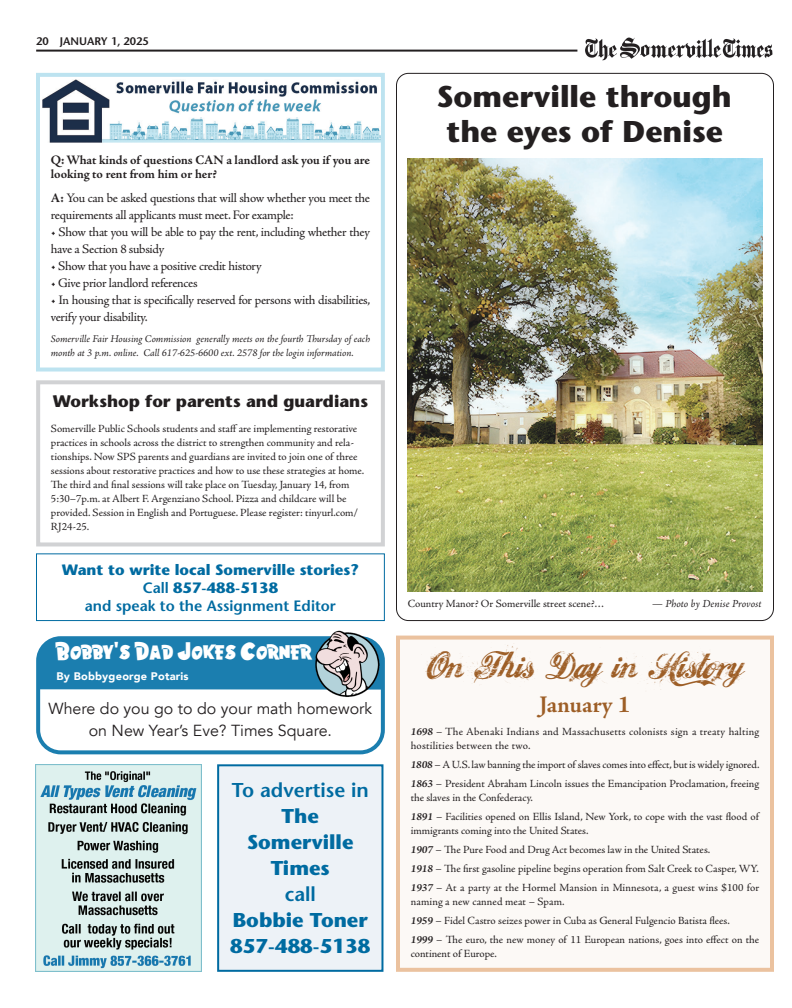
<style>
.page{position:relative;width:792px;height:1008px;background:#fff}
.page>*{position:absolute;margin:0;border:0;box-sizing:border-box;transform-origin:0 0}
.Comment{font:40px "Hawaii Lover";color:#9d5e26}
.Comment-2{font:700 30px "Stone Sans Std";color:#231f20}
.Body_No_Indent{font:700 24px "Adobe Jenson Pro";letter-spacing:-.005em;color:#9d5e26}
.Body{font:21px "Hawaiian Punk";letter-spacing:.01em;color:#fff}
.t1{font:700 20px "Stone Sans Std";color:#006ba1}
.t2{font:600 20px "Stone Sans Std";color:#006ba1}
.Comment-3{font:700 16.7px "Stone Sans Std";color:#231f20}
.Body_No_Indent-2{font:16px/22px "Avenir";color:#231f20;text-align:center}
.t3{font:700 15px "Stone Sans Std";color:#006ba1}
.t4{font:600 15px "Stone Sans Std";color:#006ba1}
.Body_No_Indent-3{font:13px/17px "Adobe Jenson Pro";letter-spacing:-.025em;color:#231f20}
.Body_No_Indent-4{font:700 13px/14px "Adobe Jenson Pro";letter-spacing:-.005em;color:#231f20}
.Body_No_Indent-5{font:11px/14px "Adobe Jenson Pro";color:#231f20}
.Body_No_Indent-6{font:11px/14px "Adobe Jenson Pro";letter-spacing:.02em;color:#231f20}
.Body_No_Indent-7{font:italic 11px "Adobe Jenson Pro";letter-spacing:-.005em;color:#231f20}
.Body-2{font:900 11px "Avenir";letter-spacing:.02em;color:#fff}
.Folio{font:600 11px "Stone Sans Std";color:#231f20}
.Body_No_Indent-8{font:italic 10.5px/14px "Adobe Jenson Pro";letter-spacing:-.005em;color:#231f20}
.s1{color:#fff}
.s2{font-weight:700}
.s3{font-weight:600}
.s4{font-family:"Bauhaus 93"}
.s5{font-weight:700;font-style:italic}
</style>
<div class="page">
<hr style="left:36px;top:50px;width:541px;height:2px;background:#231f20">
<img style="left:585px;top:37px;width:188px;height:24px">
<img style="left:36px;top:764px;width:166px;height:207px">
<div style="left:218px;top:765px;width:164px;height:206px;background:#edf2f7"></div>
<div style="left:217px;top:764px;width:166px;height:208px;border:2px solid #006ba1"></div>
<div style="left:398px;top:638px;width:374px;height:332px;background:#fcf9f6"></div>
<div style="left:396px;top:636px;width:378px;height:336px;border:4px solid #ebc29f"></div>
<div style="left:36px;top:636px;width:349px;height:118px;border:4px solid #1b7eaf;border-radius:22px"></div>
<div style="left:38px;top:639px;width:345px;height:51px;background:#1b7eaf"></div>
<img style="left:314px;top:630px;width:66px;height:67px">
<div style="left:36px;top:73px;width:349px;height:299px;border:4px solid #bde3f0"></div>
<img style="left:43px;top:80px;width:338px;height:62px">
<img style="left:408px;top:158px;width:354px;height:434px">
<div style="left:36px;top:380px;width:349px;height:166px;border:4px solid #d1d2d4"></div>
<div style="left:36px;top:553px;width:349px;height:68px;border:1px solid #006ba1"></div>
<p class="Folio" style="left:36px;top:34px;width:114px">20<span class="s1">••</span>JANUARY 1, 2025</p>
<p class="Body_No_Indent-4" style="left:51px;top:154px;width:321px">Q: What kinds of questions CAN a landlord ask you if you are looking to rent from him or her?</p>
<p class="Body_No_Indent-3" style="left:51px;top:190px;width:321px"><span class="s2">A:</span> You can be asked questions that will show whether you meet the requirements all applicants must meet. For example:</p>
<p class="Body_No_Indent-3" style="left:51px;top:224px;width:321px">• Show that you will be able to pay the rent, including whether they have a Section 8 subsidy</p>
<p class="Body_No_Indent-3" style="left:51px;top:258px;width:212px">• Show that you have a positive credit history</p>
<p class="Body_No_Indent-3" style="left:51px;top:275px;width:148px">• Give prior landlord references</p>
<p class="Body_No_Indent-3" style="left:51px;top:292px;width:321px">• In housing that is specifically reserved for persons with disabilities, verify your disability.</p>
<p class="Body_No_Indent-8" style="left:51px;top:333px;width:321px">Somerville Fair Housing Commission generally meets on the fourth Thursday of each month at 3 p.m. online. Call 617-625-6600 ext. 2578 for the login information.</p>
<p class="Comment-3" style="left:53px;top:392px;width:317px">Workshop for parents and guardians</p>
<p class="Body_No_Indent-5" style="left:51px;top:421px;width:315px">Somerville Public Schools students and staff are implementing restorative practices in schools across the district to strengthen community and rela&shy;tionships. Now SPS parents and guardians are invited to join one of three sessions about restorative practices and how to use these strategies at home.<br>The third and final sessions will take place on Tuesday, January 14, from 5:30–7p.m. at Albert F. Argenziano School. Pizza and childcare will be provided. Session in English and Portuguese. Please register: tinyurl.com/ RJ24-25.</p>
<p class="t3" style="left:62px;top:561px;width:299px">Want to write local Somerville stories?</p>
<p class="t3" style="left:143px;top:579px;width:137px"><span class="s3">Call</span> 857-488-5138</p>
<p class="t4" style="left:85px;top:596px;width:253px">and speak to the Assignment Editor</p>
<p class="Body" style="left:57px;top:640px;width:257px">Bobby<span class="s4">'</span>s Dad Jokes Corner</p>
<p class="Body-2" style="left:57px;top:667px;width:134px">By Bobbygeorge Potaris</p>
<p class="Body_No_Indent-2" style="left:49px;top:698px;width:325px">Where do you go to do your math homework on New Year’s Eve? Times Square.</p>
<p class="t2" style="left:232px;top:778px;width:138px">To advertise in</p>
<p class="t1" style="left:282px;top:805px;width:39px">The</p>
<p class="t1" style="left:247px;top:831px;width:108px">Somerville</p>
<p class="t1" style="left:271px;top:857px;width:61px">Times</p>
<p class="t2" style="left:285px;top:882px;width:33px">call</p>
<p class="t1" style="left:233px;top:909px;width:136px">Bobbie Toner</p>
<p class="t1" style="left:230px;top:935px;width:141px">857-488-5138</p>
<p class="Comment-2" style="left:437px;top:78px;width:296px">Somerville through</p>
<p class="Comment-2" style="left:447px;top:113px;width:278px">the eyes of Denise</p>
<p class="Body_No_Indent-5" style="left:408px;top:597px;width:198px">Country Manor? Or Somerville street scene?…</p>
<p class="Body_No_Indent-7" style="left:652px;top:597px;width:111px">— Photo by Denise Provost</p>
<p class="Comment" style="left:426px;top:630px;width:340px">On This Dayin History</p>
<p class="Body_No_Indent" style="left:539px;top:691px;width:93px">January 1</p>
<p class="Body_No_Indent-6" style="left:411px;top:725px;width:350px"><span class="s5">1698</span> – The Abenaki Indians and Massachusetts colonists sign a treaty halting hostilities between the two.</p>
<p class="Body_No_Indent-5" style="left:411px;top:758px;width:350px"><span class="s5">1808</span> – A U.S. law banning the import of slaves comes into effect, but is widely ignored.</p>
<p class="Body_No_Indent-5" style="left:411px;top:777px;width:350px"><span class="s5">1863</span> – President Abraham Lincoln issues the Emancipation Proclamation, freeing the slaves in the Confederacy.</p>
<p class="Body_No_Indent-5" style="left:411px;top:810px;width:350px"><span class="s5">1891</span> – Facilities opened on Ellis Island, New York, to cope with the vast flood of immigrants coming into the United States.</p>
<p class="Body_No_Indent-5" style="left:411px;top:843px;width:301px"><span class="s5">1907</span> – The Pure Food and Drug Act becomes law in the United States.</p>
<p class="Body_No_Indent-5" style="left:411px;top:862px;width:350px"><span class="s5">1918</span> – The first gasoline pipeline begins operation from Salt Creek to Casper, WY.</p>
<p class="Body_No_Indent-5" style="left:411px;top:881px;width:350px"><span class="s5">1937</span> – At a party at the Hormel Mansion in Minnesota, a guest wins $100 for naming a new canned meat – Spam.</p>
<p class="Body_No_Indent-5" style="left:411px;top:914px;width:321px"><span class="s5">1959</span> – Fidel Castro seizes power in Cuba as General Fulgencio Batista flees.</p>
<p class="Body_No_Indent-5" style="left:411px;top:933px;width:350px"><span class="s5">1999</span> – The euro, the new money of 11 European nations, goes into effect on the continent of Europe.</p>
</div>
